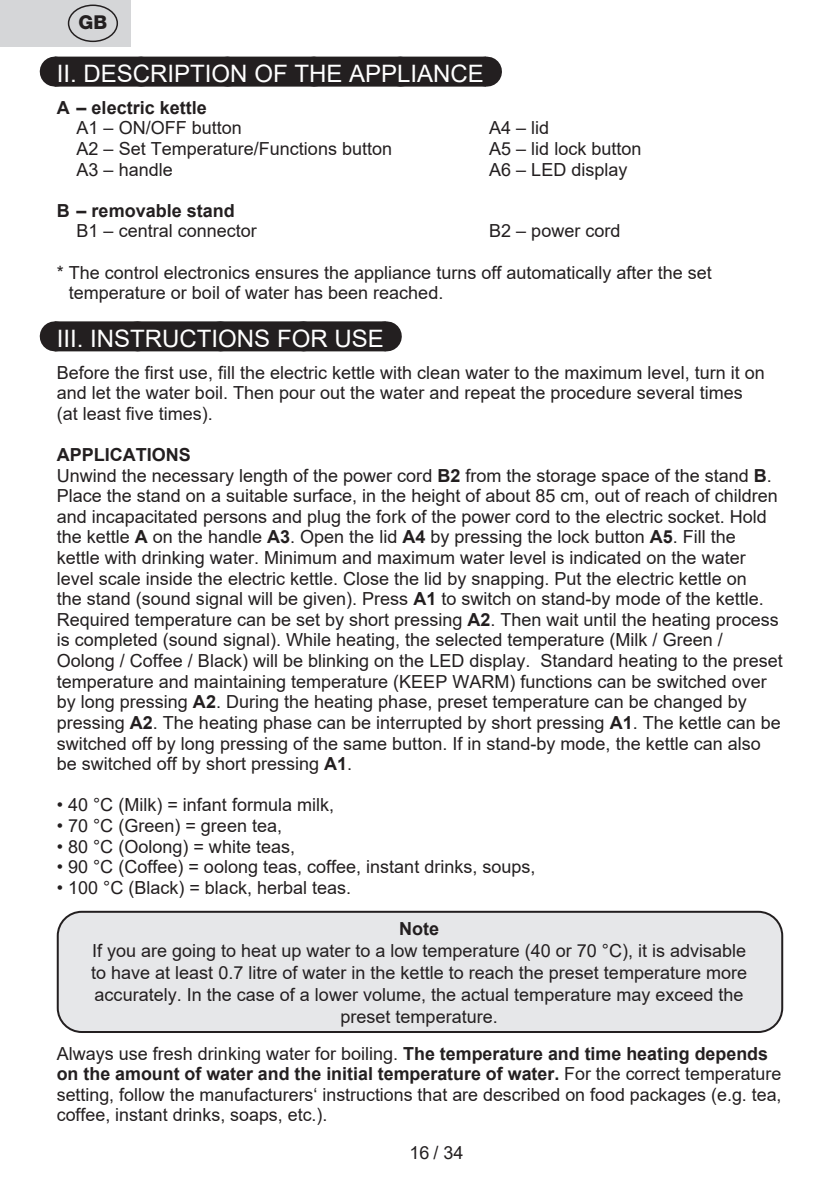
<style>
.page{position:relative;width:840px;height:1191px;background:#fff}
.page>*{position:absolute;margin:0;border:0;box-sizing:border-box;transform-origin:0 0}
.Grafický_nadpis_ETA{font:24px "Arial";color:#fff}
.t1{font:800 19.2px "Helvetica Neue OT";color:#231f20}
.Normální{font:18px/20.6px "Arial";color:#231f20}
.Normální-2{font:700 18px "Arial";color:#231f20}
.s1{font-weight:700}
</style>
<div class="page">
<div style="left:55px;top:57px;width:430px;height:30px;background:#231f20"></div>
<svg style="left:141px;top:86px;width:301px;height:1px"></svg>
<hr style="left:485px;top:57px;width:1px;height:30px;background:#231f20">
<div style="left:55px;top:321px;width:330px;height:30px;background:#231f20"></div>
<svg style="left:137px;top:321px;width:207px;height:1px"></svg>
<hr style="left:385px;top:321px;width:1px;height:30px;background:#231f20">
<div style="left:58px;top:911px;width:723px;height:121px;background:#e6e7e9;border-radius:24px"></div>
<div style="left:57px;top:910px;width:725px;height:123px;border:2px solid #231f20;border-radius:24px"></div>
<div style="left:0;top:0;width:131px;height:47px;background:#d5d6d8"></div>
<div style="left:68px;top:5px;width:50px;height:37px;border:1px solid #231f20;border-radius:50%"></div>
<p class="t1" style="left:78px;top:11px;width:30px">GB</p>
<p class="Grafický_nadpis_ETA" style="left:57px;top:57px;width:428px">II. DESCRIPTION OF THE APPLIANCE</p>
<p class="Normální-2" style="left:57px;top:95px;width:151px">A – electric kettle</p>
<p class="Normální" style="left:77px;top:118px;width:167px">A1 – ON/OFF button</p>
<p class="Normální" style="left:489px;top:118px;width:62px">A4 – lid</p>
<p class="Normální" style="left:77px;top:138px;width:317px">A2 – Set Temperature/Functions button</p>
<p class="Normální" style="left:489px;top:138px;width:154px">A5 – lid lock button</p>
<p class="Normální" style="left:77px;top:159px;width:98px">A3 – handle</p>
<p class="Normální" style="left:489px;top:159px;width:140px">A6 – LED display</p>
<p class="Normální-2" style="left:57px;top:198px;width:179px">B – removable stand</p>
<p class="Normální" style="left:77px;top:221px;width:182px">B1 – central connector</p>
<p class="Normální" style="left:489px;top:221px;width:133px">B2 – power cord</p>
<p class="Normální" style="left:69px;top:262px;width:644px;text-indent:-12px">* The control electronics ensures the appliance turns off automatically after the set temperature or boil of water has been reached.</p>
<p class="Grafický_nadpis_ETA" style="left:57px;top:322px;width:328px">III. INSTRUCTIONS FOR USE</p>
<p class="Normální" style="left:57px;top:362px;width:709px">Before the first use, fill the electric kettle with clean water to the maximum level, turn it on and let the water boil. Then pour out the water and repeat the procedure several times (at least five times).</p>
<p class="Normální-2" style="left:57px;top:442px;width:136px">APPLICATIONS</p>
<p class="Normální" style="left:57px;top:465px;width:727px">Unwind the necessary length of the power cord <span class="s1">B2</span> from the storage space of the stand <span class="s1">B</span>.<br>Place the stand on a suitable surface, in the height of about 85 cm, out of reach of children and incapacitated persons and plug the fork of the power cord to the electric socket. Hold the kettle <span class="s1">A</span> on the handle <span class="s1">A3</span>. Open the lid <span class="s1">A4</span> by pressing the lock button <span class="s1">A5</span>. Fill the kettle with drinking water. Minimum and maximum water level is indicated on the water level scale inside the electric kettle. Close the lid by snapping. Put the electric kettle on<br>the stand (sound signal will be given). Press <span class="s1">A1</span> to switch on stand-by mode of the kettle.<br>Required temperature can be set by short pressing <span class="s1">A2</span>. Then wait until the heating process is completed (sound signal). While heating, the selected temperature (Milk / Green / Oolong / Coffee / Black) will be blinking on the LED display. Standard heating to the preset temperature and maintaining temperature (KEEP WARM) functions can be switched over by long pressing <span class="s1">A2</span>. During the heating phase, preset temperature can be changed by pressing <span class="s1">A2</span>. The heating phase can be interrupted by short pressing <span class="s1">A1</span>. The kettle can be switched off by long pressing of the same button. If in stand-by mode, the kettle can also be switched off by short pressing <span class="s1">A1</span>.</p>
<p class="Normální" style="left:57px;top:794px;width:279px">• 40 °C (Milk) = infant formula milk,</p>
<p class="Normální" style="left:57px;top:815px;width:227px">• 70 °C (Green) = green tea,</p>
<p class="Normální" style="left:57px;top:835px;width:240px">• 80 °C (Oolong) = white teas,</p>
<p class="Normální" style="left:57px;top:856px;width:480px">• 90 °C (Coffee) = oolong teas, coffee, instant drinks, soups,</p>
<p class="Normální" style="left:57px;top:877px;width:296px">• 100 °C (Black) = black, herbal teas.</p>
<p class="Normální-2" style="left:399px;top:916px;width:41px">Note</p>
<p class="Normální" style="left:91px;top:939px;width:657px;line-height:22px;text-align:center">If you are going to heat up water to a low temperature (40 or 70 °C), it is advisable to have at least 0.7 litre of water in the kettle to reach the preset temperature more accurately. In the case of a lower volume, the actual temperature may exceed the preset temperature.</p>
<p class="Normální" style="left:57px;top:1042px;width:726px">Always use fresh drinking water for boiling. <span class="s1">The temperature and time heating depends on the amount of water and the initial temperature of water.</span> For the correct temperature setting, follow the manufacturers‘ instructions that are described on food packages (e.g. tea, coffee, instant drinks, soaps, etc.).</p>
<p class="Normální" style="left:409px;top:1142px;width:56px">16 / 34</p>
</div>
